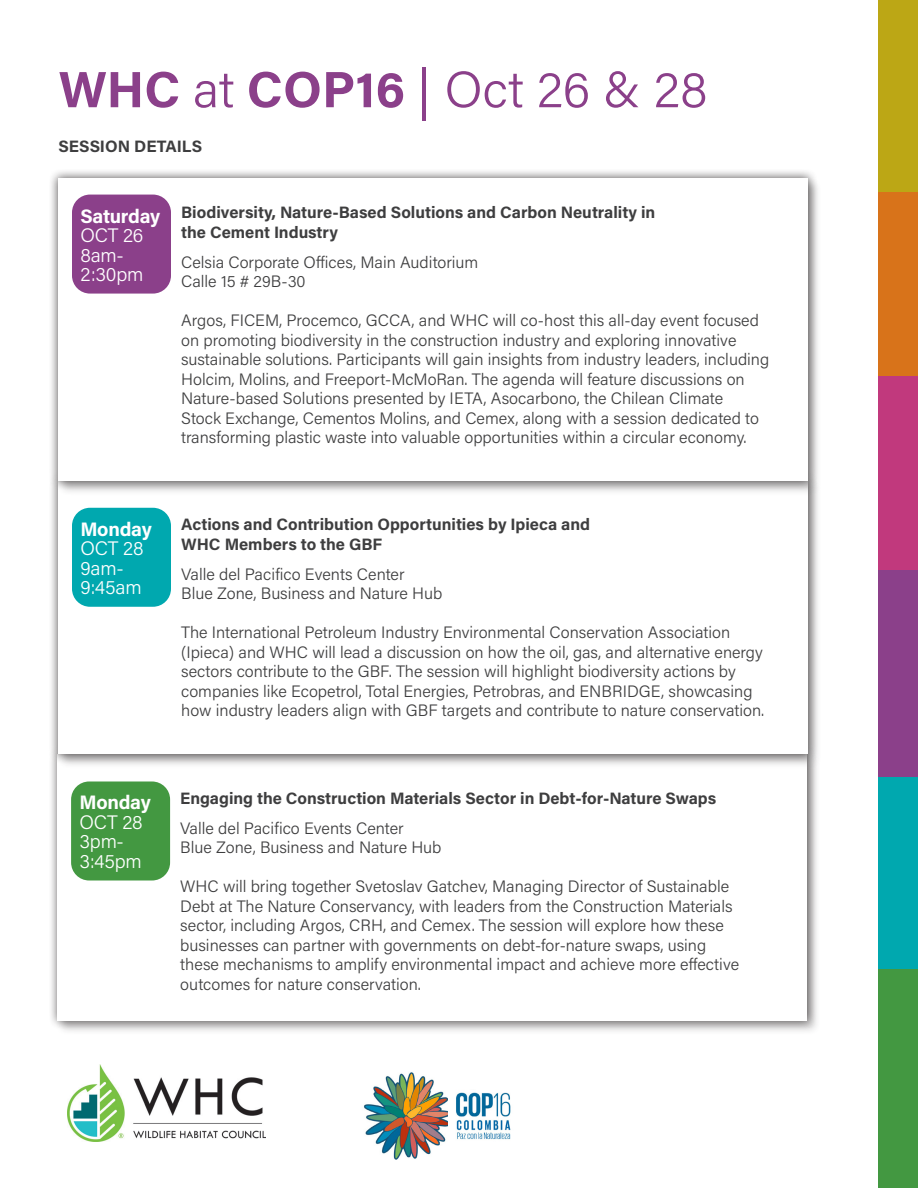
<style>
.page{position:relative;width:918px;height:1188px;background:#fff}
.page>*{position:absolute;margin:0;border:0;box-sizing:border-box;transform-origin:0 0}
.t1{font:300 51px "Acumin Pro";color:#8b408a}
.t2{font:300 19.5px "Acumin Pro";letter-spacing:-.01em;color:#fff}
.t3{font:700 19.5px "Acumin Pro";letter-spacing:-.015em;color:#fff}
.t4{font:300 16.5px/19.5px "Acumin Pro";color:#3e3e3f}
.t5{font:700 16.5px/19.8px "Acumin Pro";color:#3e3e3f}
.s1{font-weight:700}
</style>
<div class="page">
<div style="left:55px;top:753px;width:767px;height:283px;background:#f9f9f9"></div>
<div style="left:48px;top:744px;width:769px;height:286px;background:#231f20;opacity:.75"></div>
<div style="left:58px;top:754px;width:749px;height:266px;background:#fff"></div>
<div style="left:71px;top:782px;width:99px;height:98px;background:#439841;border-radius:18px"></div>
<div style="left:56px;top:480px;width:767px;height:290px;background:#fafafa"></div>
<div style="left:49px;top:470px;width:769px;height:294px;background:#231f20;opacity:.75"></div>
<div style="left:58px;top:480px;width:750px;height:274px;background:#fff"></div>
<div style="left:72px;top:508px;width:99px;height:99px;background:#00a8af;border-radius:18px"></div>
<div style="left:56px;top:178px;width:767px;height:318px;background:#f7f7f7"></div>
<div style="left:49px;top:169px;width:769px;height:321px;background:#231f20;opacity:.75"></div>
<div style="left:58px;top:178px;width:750px;height:303px;background:#fff"></div>
<div style="left:72px;top:195px;width:99px;height:99px;background:#8b408a;border-radius:18px"></div>
<img style="left:68px;top:1064px;width:198px;height:78px">
<img style="left:363px;top:1072px;width:85px;height:87px">
<img style="left:456px;top:1092px;width:55px;height:48px">
<div style="left:878px;top:981px;width:40px;height:207px;background:#439841"></div>
<div style="left:878px;top:0;width:40px;height:207px;background:#bca715"></div>
<div style="left:878px;top:192px;width:40px;height:206px;background:#d8731a"></div>
<div style="left:878px;top:376px;width:40px;height:207px;background:#c1397d"></div>
<div style="left:878px;top:570px;width:40px;height:207px;background:#8b408a"></div>
<div style="left:878px;top:777px;width:40px;height:207px;background:#00a8af"></div>
<div style="left:878px;top:969px;width:40px;height:206px;background:#439841"></div>
<p class="t1" style="left:58px;top:54px;width:651px"><span class="s1">WHC</span> at <span class="s1">COP16</span> | Oct 26 &amp; 28</p>
<p class="t5" style="left:58px;top:135px;width:145px">SESSION DETAILS</p>
<p class="t3" style="left:80px;top:202px;width:81px">Saturday</p>
<p class="t2" style="left:80px;top:222px;width:65px">OCT 26</p>
<p class="t2" style="left:80px;top:241px;width:45px">8am-</p>
<p class="t2" style="left:80px;top:261px;width:65px">2:30pm</p>
<p class="t5" style="left:181px;top:202px;width:476px">Biodiversity, Nature-Based Solutions and Carbon Neutrality in the Cement Industry</p>
<p class="t4" style="left:181px;top:252px;width:299px">Celsia Corporate Offices, Main Auditorium<br>Calle 15 # 29B-30</p>
<p class="t4" style="left:181px;top:310px;width:590px">Argos, FICEM, Procemco, GCCA, and WHC will co-host this all-day event focused on promoting biodiversity in the construction industry and exploring innovative sustainable solutions. Participants will gain insights from industry leaders, including Holcim, Molins, and Freeport-McMoRan. The agenda will feature discussions on Nature-based Solutions presented by IETA, Asocarbono, the Chilean Climate<br>Stock Exchange, Cementos Molins, and Cemex, along with a session dedicated to transforming plastic waste into valuable opportunities within a circular economy.</p>
<p class="t3" style="left:80px;top:515px;width:73px">Monday</p>
<p class="t2" style="left:80px;top:535px;width:65px">OCT 28</p>
<p class="t2" style="left:80px;top:555px;width:45px">9am-</p>
<p class="t2" style="left:80px;top:574px;width:63px">9:45am</p>
<p class="t5" style="left:181px;top:514px;width:410px">Actions and Contribution Opportunities by Ipieca and<br>WHC Members to the GBF</p>
<p class="t4" style="left:181px;top:564px;width:225px">Valle del Pacifico Events Center</p>
<p class="t4" style="left:181px;top:583px;width:263px">Blue Zone, Business and Nature Hub</p>
<p class="t4" style="left:181px;top:622px;width:584px">The International Petroleum Industry Environmental Conservation Association (Ipieca) and WHC will lead a discussion on how the oil, gas, and alternative energy sectors contribute to the GBF. The session will highlight biodiversity actions by companies like Ecopetrol, Total Energies, Petrobras, and ENBRIDGE, showcasing how industry leaders align with GBF targets and contribute to nature conservation.</p>
<p class="t3" style="left:80px;top:789px;width:73px">Monday</p>
<p class="t2" style="left:80px;top:809px;width:65px">OCT 28</p>
<p class="t2" style="left:80px;top:828px;width:46px">3pm-</p>
<p class="t2" style="left:80px;top:848px;width:64px">3:45pm</p>
<p class="t5" style="left:180px;top:787px;width:538px">Engaging the Construction Materials Sector in Debt-for-Nature Swaps</p>
<p class="t4" style="left:180px;top:818px;width:225px">Valle del Pacifico Events Center</p>
<p class="t4" style="left:180px;top:837px;width:263px">Blue Zone, Business and Nature Hub</p>
<p class="t4" style="left:180px;top:876px;width:560px">WHC will bring together Svetoslav Gatchev, Managing Director of Sustainable Debt at The Nature Conservancy, with leaders from the Construction Materials sector, including Argos, CRH, and Cemex. The session will explore how these businesses can partner with governments on debt-for-nature swaps, using these mechanisms to amplify environmental impact and achieve more effective outcomes for nature conservation.</p>
</div>
